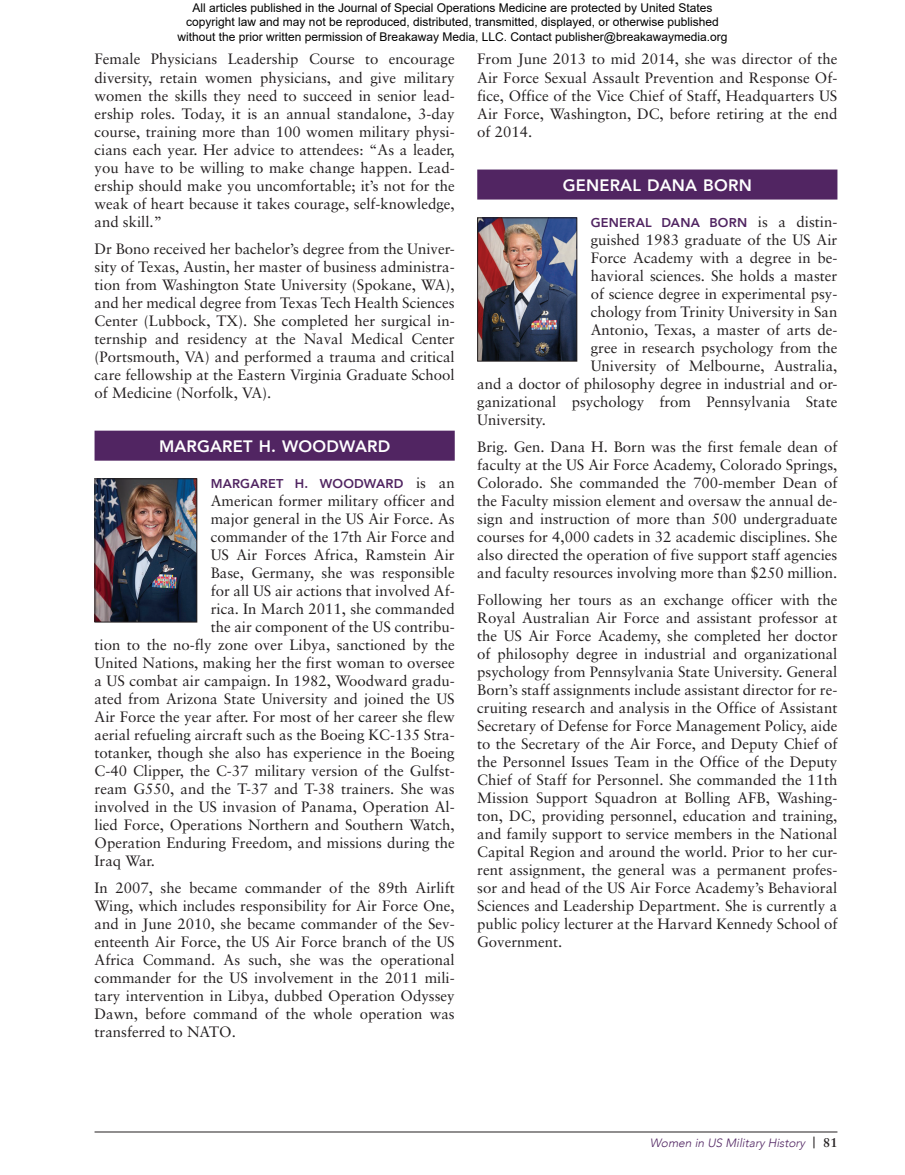
<style>
.page{position:relative;width:905px;height:1175px;background:#fff}
.page>*{position:absolute;margin:0;border:0;box-sizing:border-box;transform-origin:0 0}
.t1{font:800 16.5px "Avenir";letter-spacing:.01em;color:#fff}
.t2{font:15px/18px "Sabon";color:#231f20;text-align:justify}
.t3{font:800 12.75px "Avenir";letter-spacing:.015em;color:#512562}
.t4{font:12px/14.4px "Arial";color:#000;text-align:center}
.t5{font:italic 300 12px "Avenir";color:#512562}
.s1{font-family:"Sabon";font-weight:400;font-size:15px;color:#231f20}
.s2{font-family:"Gotham Condensed";font-weight:500;font-style:normal;font-size:13.5px;color:#231f20}
.s3{font-family:"Sabon";font-weight:700;font-style:normal;font-size:12.75px;color:#231f20}
</style>
<div class="page">
<hr style="left:94px;top:1131px;width:743px;height:1px;background:#231f20">
<div style="left:94px;top:430px;width:360px;height:30px;background:#512562"></div>
<img style="left:96px;top:480px;width:99px;height:140px">
<div style="left:94px;top:478px;width:103px;height:144px;border:1px solid #231f20"></div>
<div style="left:477px;top:169px;width:360px;height:30px;background:#512562"></div>
<img style="left:479px;top:219px;width:96px;height:140px">
<div style="left:477px;top:217px;width:100px;height:144px;border:1px solid #231f20"></div>
<p class="t4" style="left:177px;top:0;width:551px">All articles published in the Journal of Special Operations Medicine are protected by United States copyright law and may not be reproduced, distributed, transmitted, displayed, or otherwise published without the prior written permission of Breakaway Media, LLC. Contact publisher@breakawaymedia.org</p>
<p class="t2" style="left:94px;top:50px;width:362px">Female Physicians Leadership Course to encourage diversity, retain women physicians, and give military women the skills they need to succeed in senior lead&shy;ership roles. Today, it is an annual standalone, 3-day course, training more than 100 women military physi&shy;cians each year. Her advice to attendees: “As a leader, you have to be willing to make change happen. Lead&shy;ership should make you uncomfortable; it’s not for the weak of heart because it takes courage, self-knowledge, and skill.”</p>
<p class="t2" style="left:94px;top:239px;width:362px">Dr Bono received her bachelor’s degree from the Univer&shy;sity of Texas, Austin, her master of business administra&shy;tion from Washington State University (Spokane, WA), and her medical degree from Texas Tech Health Sciences Center (Lubbock, TX). She completed her surgical in&shy;ternship and residency at the Naval Medical Center (Portsmouth, VA) and performed a trauma and critical care fellowship at the Eastern Virginia Graduate School of Medicine (Norfolk, VA).</p>
<p class="t1" style="left:159px;top:433px;width:233px">MARGARET H. WOODWARD</p>
<p class="t3" style="left:211px;top:473px;width:245px">MARGARET H. WOODWARD <span class="s1">is an</span></p>
<p class="t2" style="left:211px;top:491px;width:245px">American former military officer and</p>
<p class="t2" style="left:211px;top:509px;width:245px">major general in the US Air Force. As</p>
<p class="t2" style="left:211px;top:527px;width:245px">commander of the 17th Air Force and</p>
<p class="t2" style="left:211px;top:545px;width:245px">US Air Forces Africa, Ramstein Air</p>
<p class="t2" style="left:211px;top:563px;width:245px">Base, Germany, she was responsible</p>
<p class="t2" style="left:211px;top:581px;width:245px">for all US air actions that involved Af-</p>
<p class="t2" style="left:211px;top:599px;width:245px">rica. In March 2011, she commanded</p>
<p class="t2" style="left:211px;top:617px;width:245px">the air component of the US contribu-</p>
<p class="t2" style="left:94px;top:635px;width:362px">tion to the no-fly zone over Libya, sanctioned by the</p>
<p class="t2" style="left:94px;top:653px;width:362px">United Nations, making her the first woman to oversee</p>
<p class="t2" style="left:94px;top:671px;width:361px">a US combat air campaign. In 1982, Woodward gradu-</p>
<p class="t2" style="left:94px;top:689px;width:362px">ated from Arizona State University and joined the US</p>
<p class="t2" style="left:94px;top:707px;width:362px">Air Force the year after. For most of her career she flew</p>
<p class="t2" style="left:94px;top:725px;width:362px">aerial refueling aircraft such as the Boeing KC-135 Stra-</p>
<p class="t2" style="left:95px;top:743px;width:362px">totanker, though she also has experience in the Boeing</p>
<p class="t2" style="left:94px;top:761px;width:362px">C-40 Clipper, the C-37 military version of the Gulfst-</p>
<p class="t2" style="left:94px;top:779px;width:361px">ream G550, and the T-37 and T-38 trainers. She was</p>
<p class="t2" style="left:94px;top:797px;width:361px">involved in the US invasion of Panama, Operation Al-</p>
<p class="t2" style="left:94px;top:815px;width:361px">lied Force, Operations Northern and Southern Watch,</p>
<p class="t2" style="left:94px;top:833px;width:362px">Operation Enduring Freedom, and missions during the</p>
<p class="t2" style="left:94px;top:851px;width:62px">Iraq War.</p>
<p class="t2" style="left:94px;top:878px;width:362px">In 2007, she became commander of the 89th Airlift Wing, which includes responsibility for Air Force One, and in June 2010, she became commander of the Sev&shy;enteenth Air Force, the US Air Force branch of the US Africa Command. As such, she was the operational commander for the US involvement in the 2011 mili&shy;tary intervention in Libya, dubbed Operation Odyssey Dawn, before command of the whole operation was transferred to NATO.</p>
<p class="t2" style="left:477px;top:50px;width:361px">From June 2013 to mid 2014, she was director of the Air Force Sexual Assault Prevention and Response Of&shy;fice, Office of the Vice Chief of Staff, Headquarters US Air Force, Washington, DC, before retiring at the end of 2014.</p>
<p class="t1" style="left:563px;top:172px;width:190px">GENERAL DANA BORN</p>
<p class="t3" style="left:590px;top:212px;width:248px">GENERAL DANA BORN <span class="s1">is a distin-</span></p>
<p class="t2" style="left:590px;top:230px;width:248px">guished 1983 graduate of the US Air</p>
<p class="t2" style="left:590px;top:248px;width:248px">Force Academy with a degree in be-</p>
<p class="t2" style="left:590px;top:266px;width:248px">havioral sciences. She holds a master</p>
<p class="t2" style="left:590px;top:284px;width:248px">of science degree in experimental psy-</p>
<p class="t2" style="left:590px;top:302px;width:248px">chology from Trinity University in San</p>
<p class="t2" style="left:590px;top:320px;width:248px">Antonio, Texas, a master of arts de-</p>
<p class="t2" style="left:590px;top:338px;width:248px">gree in research psychology from the</p>
<p class="t2" style="left:590px;top:356px;width:248px">University of Melbourne, Australia,</p>
<p class="t2" style="left:477px;top:374px;width:362px">and a doctor of philosophy degree in industrial and or-</p>
<p class="t2" style="left:477px;top:392px;width:361px">ganizational psychology from Pennsylvania State</p>
<p class="t2" style="left:477px;top:410px;width:70px">University.</p>
<p class="t2" style="left:477px;top:437px;width:362px">Brig. Gen. Dana H. Born was the first female dean of faculty at the US Air Force Academy, Colorado Springs, Colorado. She commanded the 700-member Dean of the Faculty mission element and oversaw the annual de&shy;sign and instruction of more than 500 undergraduate courses for 4,000 cadets in 32 academic disciplines. She also directed the operation of five support staff agencies and faculty resources involving more than $250 million.</p>
<p class="t2" style="left:477px;top:590px;width:362px">Following her tours as an exchange officer with the Royal Australian Air Force and assistant professor at the US Air Force Academy, she completed her doctor of philosophy degree in industrial and organizational psychology from Pennsylvania State University. General Born’s staff assignments include assistant director for re&shy;cruiting research and analysis in the Office of Assistant Secretary of Defense for Force Management Policy, aide to the Secretary of the Air Force, and Deputy Chief of the Personnel Issues Team in the Office of the Deputy Chief of Staff for Personnel. She commanded the 11th Mission Support Squadron at Bolling AFB, Washing&shy;ton, DC, providing personnel, education and training, and family support to service members in the National Capital Region and around the world. Prior to her cur&shy;rent assignment, the general was a permanent profes&shy;sor and head of the US Air Force Academy’s Behavioral Sciences and Leadership Department. She is currently a public policy lecturer at the Harvard Kennedy School of Government.</p>
<p class="t5" style="left:649px;top:1135px;width:189px">Women in US Military History <span class="s2">|</span> <span class="s3">8 1</span></p>
</div>
